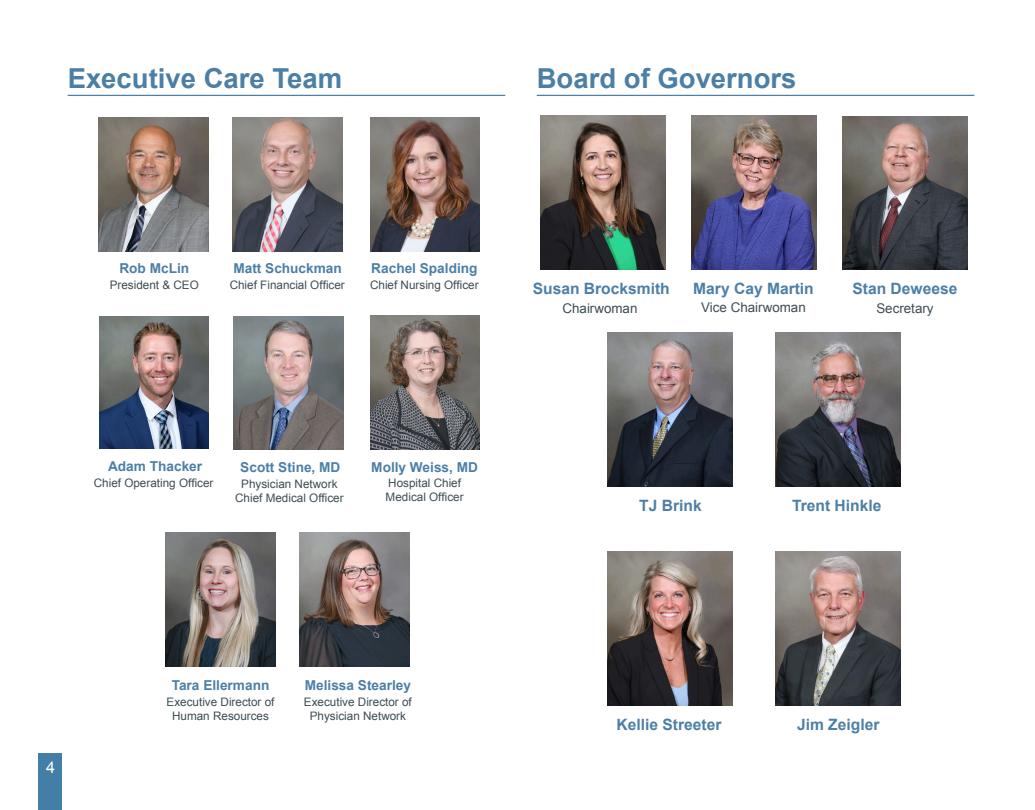
<style>
.page{position:relative;width:1035px;height:810px;background:#fff}
.page>*{position:absolute;margin:0;border:0;box-sizing:border-box;transform-origin:0 0}
.t1{font:700 27.5px "Arial";color:#4c7fa6}
.t2{font:16.25px "Arial";color:#fff}
.t3{font:700 15.62px "Arial";color:#4c7fa6}
.t4{font:700 13.62px "Arial";color:#4c7fa6}
.t5{font:13.38px "Arial";color:#3e4d54}
.t6{font:11.75px/14px "Arial";color:#3e4d54;text-align:center}
</style>
<div class="page">
<hr style="left:68px;top:95px;width:437px;height:1px;background:#4c7fa6">
<img style="left:99px;top:117px;width:109px;height:135px">
<img style="left:370px;top:117px;width:110px;height:135px">
<img style="left:233px;top:118px;width:109px;height:134px">
<img style="left:99px;top:316px;width:109px;height:133px">
<img style="left:234px;top:316px;width:109px;height:134px">
<img style="left:371px;top:315px;width:109px;height:134px">
<img style="left:775px;top:552px;width:125px;height:153px">
<img style="left:692px;top:116px;width:125px;height:153px">
<img style="left:540px;top:116px;width:126px;height:153px">
<img style="left:607px;top:333px;width:125px;height:153px">
<img style="left:775px;top:333px;width:125px;height:153px">
<img style="left:607px;top:552px;width:125px;height:153px">
<hr style="left:537px;top:95px;width:437px;height:1px;background:#4c7fa6">
<div style="left:39px;top:753px;width:23px;height:57px;background:#427ea6"></div>
<img style="left:842px;top:116px;width:126px;height:154px">
<img style="left:166px;top:532px;width:109px;height:135px">
<img style="left:300px;top:533px;width:109px;height:134px">
<p class="t1" style="left:68px;top:60px;width:276px">Executive Care Team</p>
<p class="t1" style="left:537px;top:60px;width:261px">Board of Governors</p>
<p class="t4" style="left:119px;top:259px;width:71px">Rob McLin</p>
<p class="t6" style="left:110px;top:278px;width:91px">President &amp; CEO</p>
<p class="t4" style="left:233px;top:259px;width:110px">Matt Schuckman</p>
<p class="t6" style="left:230px;top:278px;width:117px">Chief Financial Officer</p>
<p class="t4" style="left:371px;top:259px;width:108px">Rachel Spalding</p>
<p class="t6" style="left:370px;top:278px;width:110px">Chief Nursing Officer</p>
<p class="t3" style="left:533px;top:278px;width:138px">Susan Brocksmith</p>
<p class="t5" style="left:562px;top:299px;width:77px">Chairwoman</p>
<p class="t3" style="left:693px;top:278px;width:122px">Mary Cay Martin</p>
<p class="t5" style="left:701px;top:299px;width:106px">Vice Chairwoman</p>
<p class="t3" style="left:853px;top:279px;width:106px">Stan Deweese</p>
<p class="t5" style="left:876px;top:299px;width:59px">Secretary</p>
<p class="t4" style="left:108px;top:457px;width:96px">Adam Thacker</p>
<p class="t6" style="left:94px;top:476px;width:121px">Chief Operating Officer</p>
<p class="t4" style="left:240px;top:458px;width:102px">Scott Stine, MD</p>
<p class="t6" style="left:235px;top:477px;width:110px">Physician Network<br>Chief Medical Officer</p>
<p class="t4" style="left:371px;top:458px;width:108px">Molly Weiss, MD</p>
<p class="t6" style="left:386px;top:476px;width:80px;text-align:left">Hospital Chief<br>Medical Officer</p>
<p class="t3" style="left:639px;top:495px;width:64px">TJ Brink</p>
<p class="t3" style="left:792px;top:495px;width:91px">Trent Hinkle</p>
<p class="t2" style="left:46px;top:756px;width:11px">4</p>
<p class="t4" style="left:172px;top:677px;width:99px">Tara Ellermann</p>
<p class="t6" style="left:167px;top:695px;width:109px">Executive Director of<br>Human Resources</p>
<p class="t4" style="left:305px;top:677px;width:108px">Melissa Stearley</p>
<p class="t6" style="left:304px;top:695px;width:109px">Executive Director of<br>Physician Network</p>
<p class="t3" style="left:617px;top:714px;width:106px">Kellie Streeter</p>
<p class="t3" style="left:797px;top:714px;width:84px">Jim Zeigler</p>
</div>
